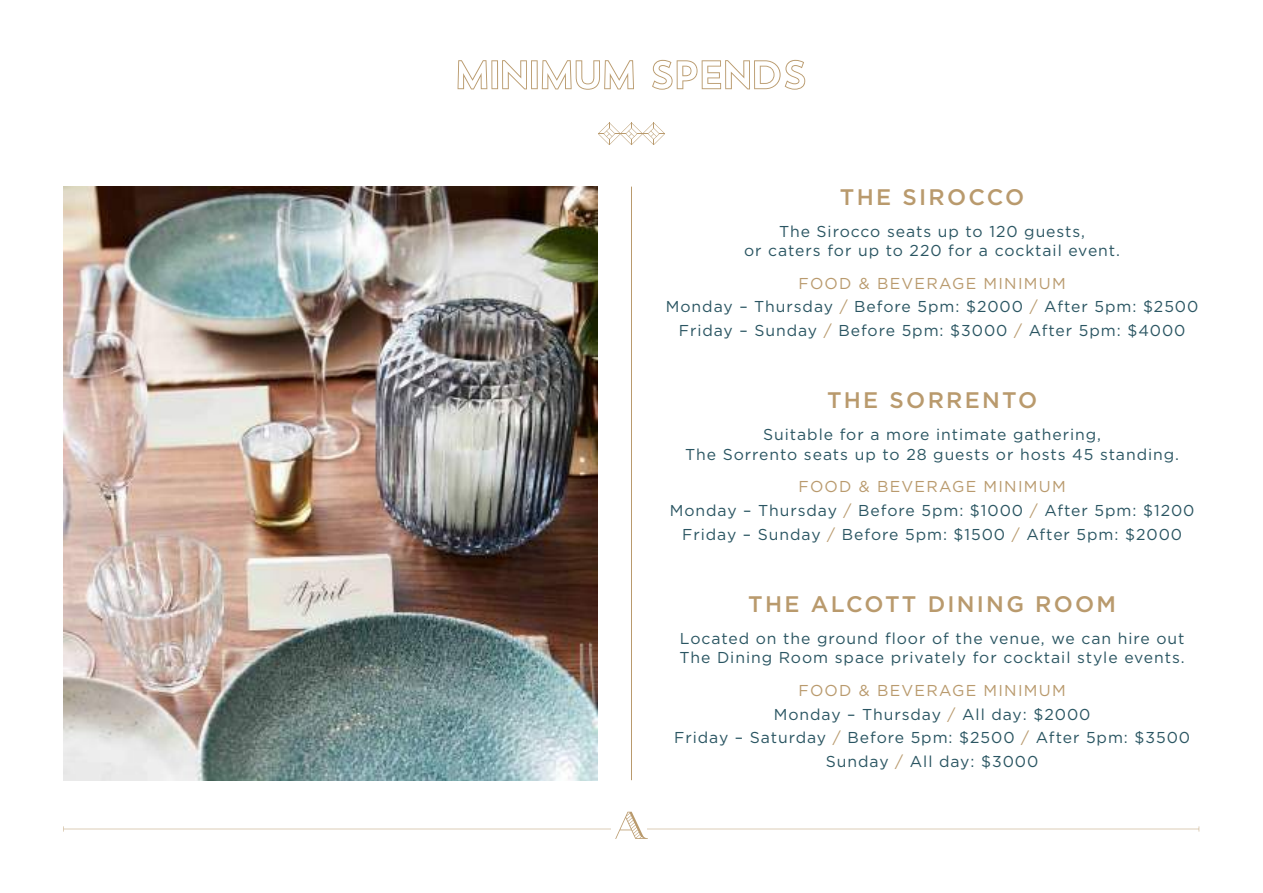
<style>
.page{position:relative;width:1263px;height:893px;background:#fff}
.page>*{position:absolute;margin:0;border:0;box-sizing:border-box;transform-origin:0 0}
.t1{font:51px "The Alcott Headline";letter-spacing:-.025em;color:#b99a6d}
.t2{font:500 22.5px "Gotham";letter-spacing:.1em;color:#b99a6d}
.t3{font:15.75px/23.7px "Gotham";letter-spacing:.06em;color:#2a5562;text-align:center}
.s1{color:#b99a6d}
</style>
<div class="page">
<svg style="left:63px;top:812px;width:1136px;height:27px"></svg>
<svg style="left:598px;top:122px;width:67px;height:23px"></svg>
<hr style="left:631px;top:187px;width:1px;height:593px;background:#b99a6d">
<img style="left:64px;top:187px;width:534px;height:593px">
<h1 class="t1" style="left:455px;top:45px;width:354px">MINIMUM SPENDS</h1>
<h2 class="t2" style="left:840px;top:182px;width:186px">THE SIROCCO</h2>
<p class="t3" style="left:744px;top:221px;width:377px;line-height:19.5px">The Sirocco seats up to 120 guests,<br>or caters for up to 220 for a cocktail event.</p>
<p class="t3" style="left:666px;top:271px;width:534px"><span class="s1">FOOD &amp; BEVERAGE MINIMUM<br></span>Monday – Thursday <span class="s1">/</span> Before 5pm: $2000 <span class="s1">/</span> After 5pm: $2500<br>Friday – Sunday <span class="s1">/</span> Before 5pm: $3000 <span class="s1">/</span> After 5pm: $4000</p>
<h2 class="t2" style="left:827px;top:385px;width:212px">THE SORRENTO</h2>
<p class="t3" style="left:685px;top:425px;width:495px;line-height:19.5px">Suitable for a more intimate gathering,<br>The Sorrento seats up to 28 guests or hosts 45 standing.</p>
<p class="t3" style="left:670px;top:474px;width:526px"><span class="s1">FOOD &amp; BEVERAGE MINIMUM<br></span>Monday – Thursday <span class="s1">/</span> Before 5pm: $1000 <span class="s1">/</span> After 5pm: $1200<br>Friday – Sunday <span class="s1">/</span> Before 5pm: $1500 <span class="s1">/</span> After 5pm: $2000</p>
<h2 class="t2" style="left:748px;top:589px;width:369px">THE ALCOTT DINING ROOM</h2>
<p class="t3" style="left:679px;top:628px;width:507px;line-height:19.5px;text-align:left">Located on the ground floor of the venue, we can hire out<br>The Dining Room space privately for cocktail style events.</p>
<p class="t3" style="left:674px;top:678px;width:517px"><span class="s1">FOOD &amp; BEVERAGE MINIMUM<br></span>Monday – Thursday <span class="s1">/</span> All day: $2000<br>Friday – Saturday <span class="s1">/</span> Before 5pm: $2500 <span class="s1">/</span> After 5pm: $3500<br>Sunday <span class="s1">/</span> All day: $3000</p>
</div>
